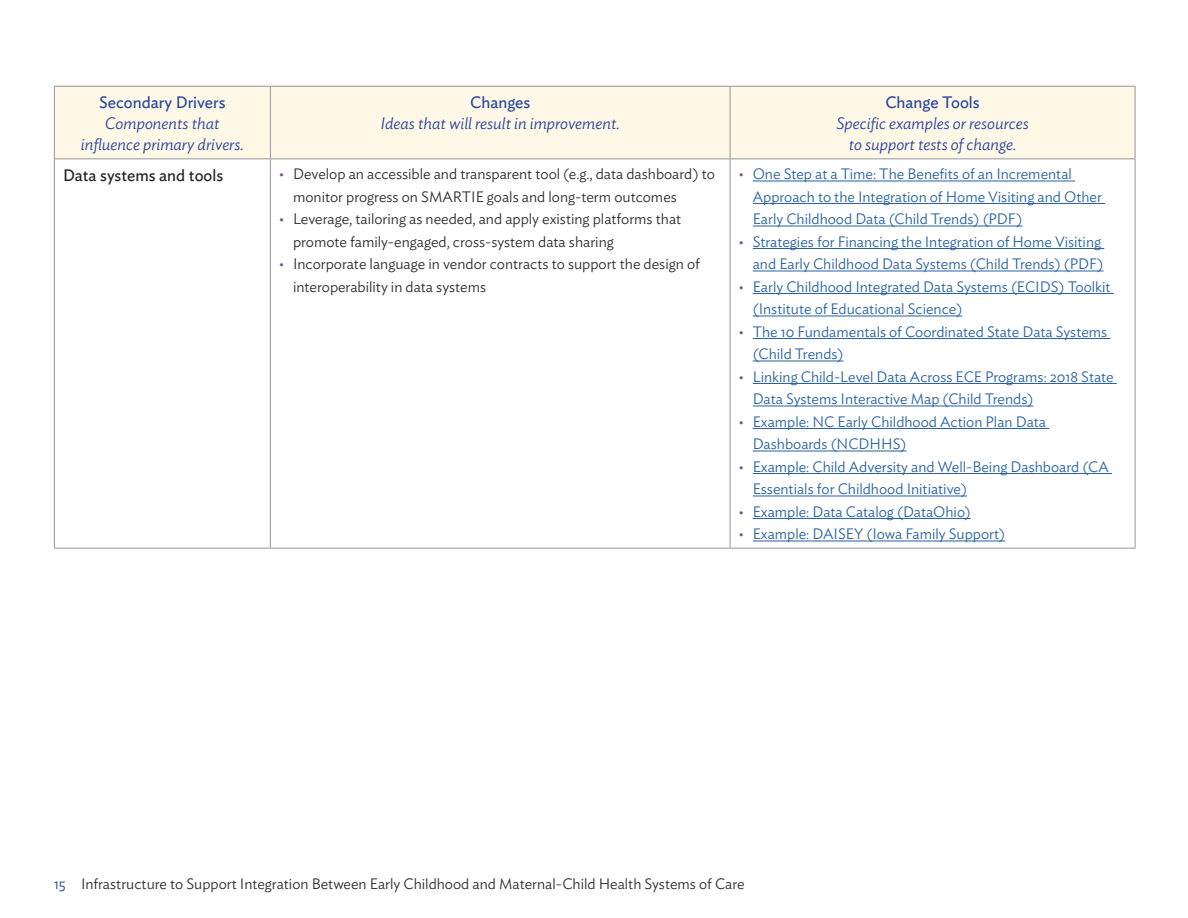
<style>
.page{position:relative;width:1188px;height:918px;background:#fff}
.page>*{position:absolute;margin:0;border:0;box-sizing:border-box;transform-origin:0 0}
.Table_head_blue{font:italic 300 16.5px/21px "Ideal Sans";color:#27459c;text-align:center}
.Table_head_blue-2{font:16.5px "Ideal Sans";color:#27459c}
.Table_row_header{font:16.5px "Ideal Sans";color:#231f20}
.t1{font:300 15px/22.5px "Ideal Sans";color:#2661a1}
.t2{font:300 15px/22.5px "Ideal Sans";color:#2e2b2c}
.s1{font-size:12px;color:#81469a}
.s2{color:#27459c}
</style>
<div class="page">
<div style="left:55px;top:87px;width:1080px;height:71px;background:#fff8e7"></div>
<hr style="left:54px;top:86px;width:216px;height:1px;background:#939598">
<hr style="left:54px;top:87px;width:1px;height:71px;background:#939598">
<hr style="left:270px;top:86px;width:460px;height:1px;background:#939598">
<hr style="left:270px;top:87px;width:1px;height:71px;background:#939598">
<hr style="left:730px;top:86px;width:405px;height:1px;background:#939598">
<hr style="left:730px;top:87px;width:1px;height:71px;background:#939598">
<hr style="left:1135px;top:87px;width:1px;height:71px;background:#939598">
<hr style="left:54px;top:158px;width:216px;height:1px;background:#939598">
<hr style="left:54px;top:159px;width:1px;height:389px;background:#939598">
<hr style="left:270px;top:158px;width:460px;height:1px;background:#939598">
<hr style="left:270px;top:159px;width:1px;height:389px;background:#939598">
<hr style="left:730px;top:158px;width:405px;height:1px;background:#939598">
<hr style="left:730px;top:159px;width:1px;height:389px;background:#939598">
<hr style="left:1135px;top:159px;width:1px;height:389px;background:#939598">
<hr style="left:54px;top:548px;width:216px;height:1px;background:#939598">
<hr style="left:270px;top:548px;width:460px;height:1px;background:#939598">
<hr style="left:730px;top:548px;width:405px;height:1px;background:#939598">
<hr style="left:753px;top:181px;width:322px;height:1px;background:#2661a1">
<hr style="left:753px;top:203px;width:352px;height:1px;background:#2661a1">
<hr style="left:753px;top:226px;width:269px;height:1px;background:#2661a1">
<hr style="left:753px;top:248px;width:351px;height:1px;background:#2661a1">
<hr style="left:753px;top:271px;width:351px;height:1px;background:#2661a1">
<hr style="left:753px;top:293px;width:361px;height:1px;background:#2661a1">
<hr style="left:753px;top:316px;width:209px;height:1px;background:#2661a1">
<hr style="left:753px;top:338px;width:357px;height:1px;background:#2661a1">
<hr style="left:753px;top:361px;width:91px;height:1px;background:#2661a1">
<hr style="left:753px;top:383px;width:364px;height:1px;background:#2661a1">
<hr style="left:753px;top:406px;width:280px;height:1px;background:#2661a1">
<hr style="left:753px;top:428px;width:296px;height:1px;background:#2661a1">
<hr style="left:753px;top:451px;width:154px;height:1px;background:#2661a1">
<hr style="left:753px;top:473px;width:359px;height:1px;background:#2661a1">
<hr style="left:753px;top:496px;width:214px;height:1px;background:#2661a1">
<hr style="left:753px;top:518px;width:218px;height:1px;background:#2661a1">
<hr style="left:753px;top:541px;width:252px;height:1px;background:#2661a1">
<p class="Table_head_blue-2" style="left:99px;top:90px;width:128px">Secondary Drivers</p>
<p class="Table_head_blue" style="left:105px;top:111px;width:116px">Components that</p>
<p class="Table_head_blue" style="left:81px;top:132px;width:164px">influence primary drivers.</p>
<p class="Table_head_blue-2" style="left:470px;top:90px;width:62px">Changes</p>
<p class="Table_head_blue" style="left:381px;top:111px;width:241px">Ideas that will result in improvement.</p>
<p class="Table_head_blue-2" style="left:885px;top:90px;width:96px">Change Tools</p>
<p class="Table_head_blue" style="left:836px;top:111px;width:194px">Specific examples or resources to support tests of change.</p>
<p class="Table_row_header" style="left:63px;top:162px;width:162px">Data systems and tools</p>
<p class="t2" style="left:293px;top:162px;width:423px;text-indent:-14px"><span class="s1">•</span> Develop an accessible and transparent tool (e.g., data dashboard) to monitor progress on SMARTIE goals and long-term outcomes</p>
<p class="t2" style="left:293px;top:207px;width:390px;text-indent:-14px"><span class="s1">•</span> Leverage, tailoring as needed, and apply existing platforms that promote family-engaged, cross-system data sharing</p>
<p class="t2" style="left:293px;top:252px;width:408px;text-indent:-14px"><span class="s1">•</span> Incorporate language in vendor contracts to support the design of interoperability in data systems</p>
<p class="t1" style="left:753px;top:162px;width:351px;text-indent:-14px"><span class="s1">•</span> One Step at a Time: The Benefits of an Incremental<br>Approach to the Integration of Home Visiting and Other<br>Early Childhood Data (Child Trends) (PDF)</p>
<p class="t1" style="left:739px;top:229px;width:366px;text-align:right"><span class="s1">•</span> Strategies for Financing the Integration of Home Visiting and Early Childhood Data Systems (Child Trends) (PDF)</p>
<p class="t1" style="left:753px;top:274px;width:359px;text-indent:-14px"><span class="s1">•</span> Early Childhood Integrated Data Systems (ECIDS) Toolkit (Institute of Educational Science)</p>
<p class="t1" style="left:753px;top:319px;width:356px;text-indent:-14px"><span class="s1">•</span> The 10 Fundamentals of Coordinated State Data Systems (Child Trends)</p>
<p class="t1" style="left:753px;top:364px;width:363px;text-indent:-14px"><span class="s1">•</span> Linking Child-Level Data Across ECE Programs: 2018 State<br>Data Systems Interactive Map (Child Trends)</p>
<p class="t1" style="left:753px;top:409px;width:295px;text-indent:-14px"><span class="s1">•</span> Example: NC Early Childhood Action Plan Data<br>Dashboards (NCDHHS)</p>
<p class="t1" style="left:753px;top:454px;width:358px;text-indent:-14px"><span class="s1">•</span> Example: Child Adversity and Well-Being Dashboard (CA<br>Essentials for Childhood Initiative)</p>
<p class="t1" style="left:739px;top:499px;width:234px"><span class="s1">•</span> Example: Data Catalog (DataOhio)</p>
<p class="t1" style="left:739px;top:522px;width:268px"><span class="s1">•</span> Example: DAISEY (Iowa Family Support)</p>
<p class="t2" style="left:54px;top:872px;width:692px"><span class="s2">15</span> Infrastructure to Support Integration Between Early Childhood and Maternal-Child Health Systems of Care</p>
</div>
